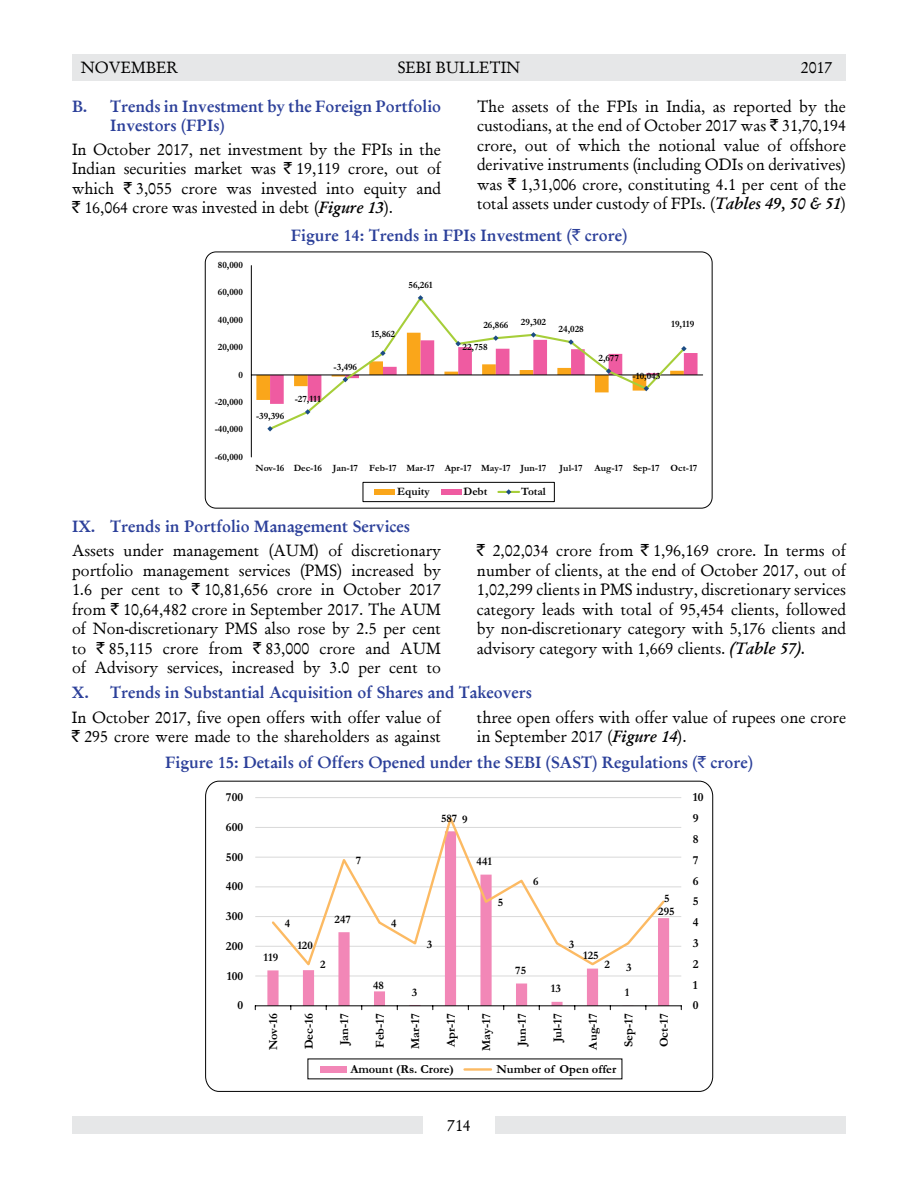
<style>
.page{position:relative;width:918px;height:1188px;background:#fff}
.page>*{position:absolute;margin:0;border:0;box-sizing:border-box;transform-origin:0 0}
.t1{font:16.5px/19.5px "Garamond Antiqua";color:#000;text-align:justify}
.t2{font:600 16.5px/19.5px "Garamond";color:#2c409a}
.t3{font:12.3px "Garamond Antiqua Bold";color:#000}
.t4{font:11.55px "Garamond Antiqua Bold";color:#000}
.t5{font:11.4px "Garamond Antiqua Bold";color:#000}
.t6{font:9.6px "Garamond Antiqua Bold";color:#000}
.s1{font-family:"Rupee Foradian"}
.s2{font-family:"Garamond";font-weight:600;font-style:italic}
.s3{font-family:"Rupee Foradian";font-weight:400}
.s4{font-family:"Garamond";font-weight:600;color:#2c409a}
.s5{font-family:"Garamond Antiqua";font-weight:400;color:#000}
</style>
<div class="page">
<div style="left:72px;top:54px;width:774px;height:27px;background:#e6e7e8"></div>
<div style="left:72px;top:1116px;width:774px;height:18px;background:#e6e7e8"></div>
<div style="left:423px;top:1116px;width:72px;height:18px;background:#fff"></div>
<div style="left:205px;top:251px;width:508px;height:258px;border:1px solid #000;border-radius:11px"></div>
<div style="left:363px;top:482px;width:192px;height:20px;border:1px solid #000"></div>
<div style="left:374px;top:489px;width:21px;height:6px;background:#faa61a"></div>
<div style="left:441px;top:489px;width:20px;height:6px;background:#ef5ba1"></div>
<hr style="left:498px;top:491px;width:21px;height:2px;background:#a6ce39">
<svg style="left:506px;top:489px;width:5px;height:6px"></svg>
<hr style="left:251px;top:266px;width:1px;height:191px;background:#000">
<hr style="left:251px;top:375px;width:452px;height:1px;background:#000">
<svg style="left:273px;top:297px;width:177px;height:132px"></svg>
<svg style="left:267px;top:426px;width:6px;height:6px"></svg>
<svg style="left:418px;top:295px;width:5px;height:6px"></svg>
<svg style="left:256px;top:332px;width:442px;height:83px"></svg>
<svg style="left:205px;top:780px;width:508px;height:312px"></svg>
<hr style="left:255px;top:976px;width:426px;height:1px;background:#d9d9d9">
<hr style="left:255px;top:946px;width:426px;height:1px;background:#d9d9d9">
<hr style="left:255px;top:916px;width:426px;height:1px;background:#d9d9d9">
<hr style="left:255px;top:886px;width:426px;height:1px;background:#d9d9d9">
<hr style="left:255px;top:857px;width:426px;height:1px;background:#d9d9d9">
<hr style="left:255px;top:827px;width:426px;height:1px;background:#d9d9d9">
<hr style="left:255px;top:797px;width:426px;height:1px;background:#d9d9d9">
<svg style="left:267px;top:831px;width:402px;height:175px"></svg>
<svg style="left:270px;top:811px;width:397px;height:158px"></svg>
<div style="left:320px;top:1066px;width:26px;height:7px;background:#f287b7"></div>
<hr style="left:465px;top:1068px;width:26px;height:3px;background:#fcba63">
<hr style="left:255px;top:1006px;width:426px;height:1px;background:#000">
<p class="t1" style="left:81px;top:58px;width:99px">November</p>
<p class="t1" style="left:398px;top:58px;width:124px">SEBI BULLETIN</p>
<p class="t1" style="left:801px;top:58px;width:33px">2017</p>
<p class="t2" style="left:110px;top:96px;width:332px;text-indent:-38px">B. Trends in Investment by the Foreign Portfolio<br>Investors (FPIs)</p>
<p class="t1" style="left:72px;top:139px;width:370px">In October 2017, net investment by the FPIs in the Indian securities market was <span class="s1">`</span> 19,119 crore, out of which <span class="s1">`</span> 3,055 crore was invested into equity and <span class="s1">`</span> 16,064 crore was invested in debt (<span class="s2">Figure 13</span>).</p>
<p class="t1" style="left:477px;top:96px;width:371px">The assets of the FPIs in India, as reported by the custodians, at the end of October 2017 was <span class="s1">`</span> 31,70,194 crore, out of which the notional value of offshore derivative instruments (including ODIs on derivatives) was <span class="s1">`</span> 1,31,006 crore, constituting 4.1 per cent of the total assets under custody of FPIs. (<span class="s2">Tables 49, 50 &amp; 51</span>)</p>
<p class="t2" style="left:291px;top:226px;width:338px">Figure 14: Trends in FPIs Investment (<span class="s3">`</span> crore)</p>
<p class="t6" style="left:218px;top:262px;width:26px">80,000</p>
<p class="t6" style="left:218px;top:289px;width:26px">60,000</p>
<p class="t6" style="left:218px;top:317px;width:26px">40,000</p>
<p class="t6" style="left:218px;top:344px;width:27px">20,000</p>
<p class="t6" style="left:239px;top:371px;width:6px">0</p>
<p class="t6" style="left:215px;top:399px;width:30px">-20,000</p>
<p class="t6" style="left:215px;top:426px;width:30px">-40,000</p>
<p class="t6" style="left:215px;top:453px;width:30px">-60,000</p>
<p class="t6" style="left:409px;top:282px;width:26px">56,261</p>
<p class="t6" style="left:256px;top:412px;width:30px">-39,396</p>
<p class="t6" style="left:295px;top:396px;width:28px">-27,111</p>
<p class="t6" style="left:334px;top:363px;width:25px">-3,496</p>
<p class="t6" style="left:371px;top:330px;width:26px">15,862</p>
<p class="t6" style="left:483px;top:322px;width:26px">26,866</p>
<p class="t6" style="left:521px;top:319px;width:27px">29,302</p>
<p class="t6" style="left:463px;top:344px;width:27px">22,758</p>
<p class="t6" style="left:559px;top:326px;width:27px">24,028</p>
<p class="t6" style="left:599px;top:355px;width:22px">2,677</p>
<p class="t6" style="left:671px;top:321px;width:25px">19,119</p>
<p class="t6" style="left:633px;top:372px;width:29px">-10,043</p>
<p class="t6" style="left:256px;top:465px;width:292px">Nov-16 Dec-16 Jan-17 Feb-17 Mar-17 Apr-17 May-17 Jun-17</p>
<p class="t6" style="left:560px;top:465px;width:139px">Jul-17 Aug-17 Sep-17 Oct-17</p>
<p class="t5" style="left:397px;top:488px;width:34px">Equity</p>
<p class="t5" style="left:464px;top:488px;width:25px">Debt</p>
<p class="t5" style="left:521px;top:488px;width:26px">Total</p>
<p class="t1" style="left:72px;top:515px;width:371px;line-height:23.7px"><span class="s4">IX. Trends in Portfolio Management Services<br></span>Assets under management (AUM) of discretionary</p>
<p class="t1" style="left:72px;top:560px;width:371px">portfolio management services (PMS) increased by 1.6 per cent to <span class="s1">`</span> 10,81,656 crore in October 2017 from <span class="s1">`</span> 10,64,482 crore in September 2017. The AUM of Non-discretionary PMS also rose by 2.5 per cent to <span class="s1">`</span> 85,115 crore from <span class="s1">`</span> 83,000 crore and AUM of Advisory services, increased by 3.0 per cent to</p>
<p class="t1" style="left:477px;top:541px;width:371px"><span class="s1">`</span> 2,02,034 crore from <span class="s1">`</span> 1,96,169 crore. In terms of number of clients, at the end of October 2017, out of 1,02,299 clients in PMS industry, discretionary services category leads with total of 95,454 clients, followed by non-discretionary category with 5,176 clients and advisory category with 1,669 clients. <span class="s2">(Table 57).</span></p>
<p class="t2" style="left:72px;top:680px;width:461px;line-height:24.5px">X. Trends in Substantial Acquisition of Shares and Takeovers<br><span class="s5">In October 2017, five open offers with offer value of</span></p>
<p class="t1" style="left:72px;top:726px;width:371px"><span class="s1">`</span> 295 crore were made to the shareholders as against</p>
<p class="t1" style="left:477px;top:707px;width:371px">three open offers with offer value of rupees one crore in September 2017 (<span class="s2">Figure 14</span>).</p>
<p class="t2" style="left:165px;top:753px;width:589px">Figure 15: Details of Offers Opened under the SEBI (SAST) Regulations (<span class="s3">`</span> crore)</p>
<p class="t3" style="left:226px;top:793px;width:19px">700</p>
<p class="t3" style="left:693px;top:793px;width:12px">10</p>
<p class="t3" style="left:226px;top:823px;width:19px">600</p>
<p class="t4" style="left:441px;top:814px;width:28px">587 9</p>
<p class="t3" style="left:693px;top:814px;width:7px">9</p>
<p class="t3" style="left:693px;top:835px;width:7px">8</p>
<p class="t3" style="left:226px;top:853px;width:19px">500</p>
<p class="t4" style="left:356px;top:857px;width:7px">7</p>
<p class="t4" style="left:477px;top:858px;width:17px">441</p>
<p class="t3" style="left:693px;top:856px;width:7px">7</p>
<p class="t3" style="left:226px;top:882px;width:19px">400</p>
<p class="t4" style="left:533px;top:878px;width:7px">6</p>
<p class="t3" style="left:693px;top:877px;width:7px">6</p>
<p class="t3" style="left:226px;top:912px;width:19px">300</p>
<p class="t4" style="left:285px;top:919px;width:7px">4</p>
<p class="t4" style="left:335px;top:915px;width:18px">247</p>
<p class="t4" style="left:391px;top:919px;width:7px">4</p>
<p class="t4" style="left:498px;top:899px;width:7px">5</p>
<p class="t4" style="left:664px;top:895px;width:7px">5</p>
<p class="t4" style="left:658px;top:908px;width:18px">295</p>
<p class="t3" style="left:693px;top:897px;width:7px">5</p>
<p class="t3" style="left:693px;top:918px;width:7px">4</p>
<p class="t3" style="left:226px;top:942px;width:19px">200</p>
<p class="t3" style="left:227px;top:972px;width:18px">100</p>
<p class="t4" style="left:264px;top:953px;width:16px">119</p>
<p class="t4" style="left:297px;top:942px;width:17px">120</p>
<p class="t4" style="left:320px;top:961px;width:7px">2</p>
<p class="t4" style="left:373px;top:982px;width:12px">48</p>
<p class="t4" style="left:427px;top:940px;width:7px">3</p>
<p class="t4" style="left:412px;top:988px;width:7px">3</p>
<p class="t4" style="left:515px;top:967px;width:12px">75</p>
<p class="t4" style="left:569px;top:940px;width:7px">3</p>
<p class="t4" style="left:551px;top:985px;width:11px">13</p>
<p class="t4" style="left:583px;top:952px;width:17px">125</p>
<p class="t4" style="left:604px;top:961px;width:7px">2</p>
<p class="t4" style="left:626px;top:964px;width:7px">3</p>
<p class="t4" style="left:625px;top:989px;width:6px">1</p>
<p class="t3" style="left:693px;top:939px;width:7px">3</p>
<p class="t3" style="left:693px;top:960px;width:7px">2</p>
<p class="t3" style="left:693px;top:981px;width:6px">1</p>
<p class="t3" style="left:237px;top:1001px;width:7px">0</p>
<p class="t3" style="left:693px;top:1001px;width:7px">0</p>
<p class="t3" style="left:269px;top:1050px;width:39px;rotate:-90deg">Nov-16</p>
<p class="t3" style="left:305px;top:1049px;width:37px;rotate:-90deg">Dec-16</p>
<p class="t3" style="left:340px;top:1045px;width:33px;rotate:-90deg">Jan-17</p>
<p class="t3" style="left:376px;top:1048px;width:36px;rotate:-90deg">Feb-17</p>
<p class="t3" style="left:411px;top:1049px;width:38px;rotate:-90deg">Mar-17</p>
<p class="t3" style="left:447px;top:1047px;width:35px;rotate:-90deg">Apr-17</p>
<p class="t3" style="left:482px;top:1051px;width:39px;rotate:-90deg">May-17</p>
<p class="t3" style="left:518px;top:1046px;width:34px;rotate:-90deg">Jun-17</p>
<p class="t3" style="left:553px;top:1042px;width:31px;rotate:-90deg">Jul-17</p>
<p class="t3" style="left:589px;top:1050px;width:38px;rotate:-90deg">Aug-17</p>
<p class="t3" style="left:624px;top:1047px;width:35px;rotate:-90deg">Sep-17</p>
<p class="t3" style="left:660px;top:1047px;width:36px;rotate:-90deg">Oct-17</p>
<p class="t3" style="left:350px;top:1065px;width:105px">Amount (Rs. Crore)</p>
<p class="t3" style="left:496px;top:1065px;width:121px">Number of Open offer</p>
<p class="t1" style="left:447px;top:1115px;width:25px">714</p>
</div>
